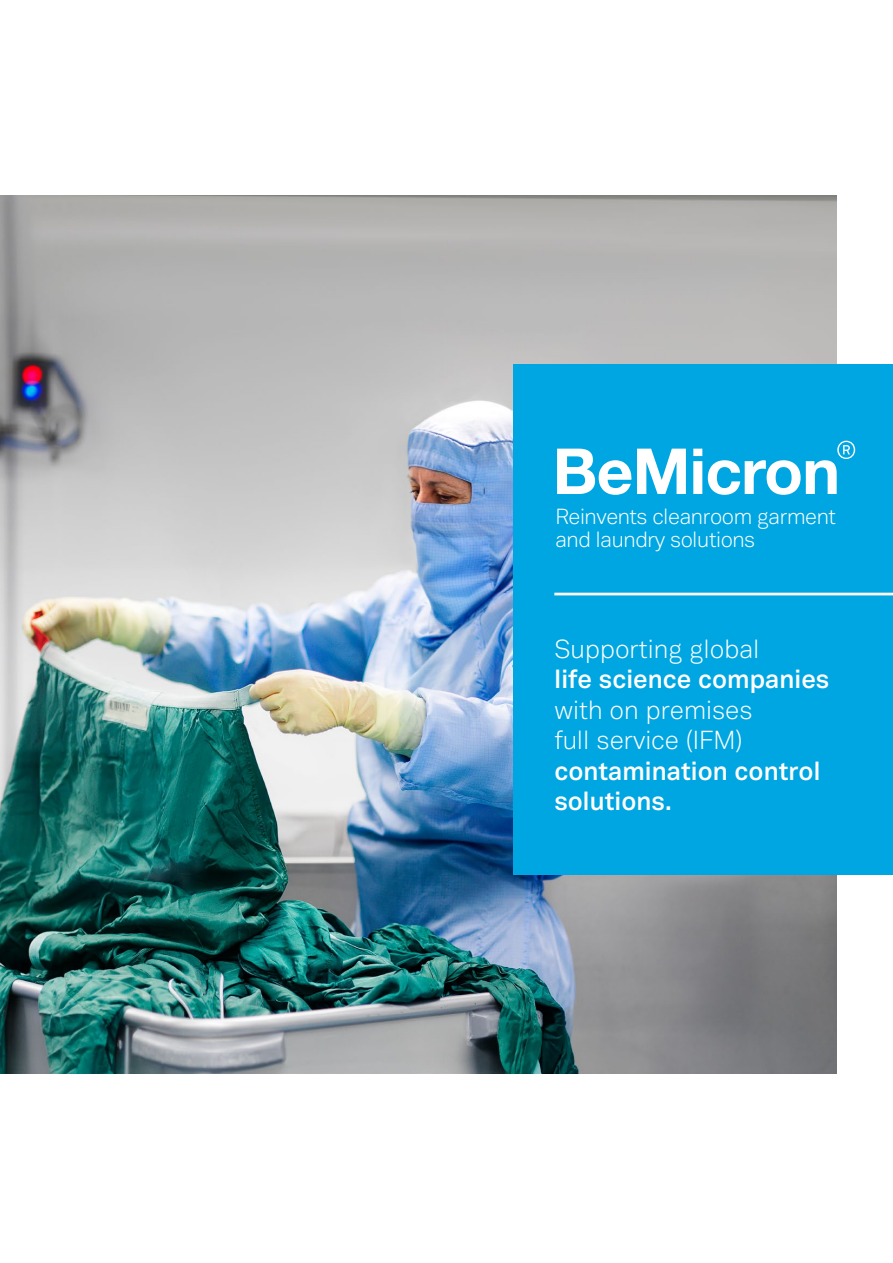
<style>
.page{position:relative;width:893px;height:1263px;background:#fff}
.page>*{position:absolute;margin:0;border:0;box-sizing:border-box;transform-origin:0 0}
.t1{font:600 25.65px/30.5px "Vaud";color:#fff}
.t2{font:300 25.65px/30.5px "Vaud";color:#fff}
.t3{font:300 21.45px/23.1px "Vaud";letter-spacing:-.02em;color:#fff}
</style>
<div class="page">
<img style="left:0;top:196px;width:836px;height:877px">
<div style="left:513px;top:364px;width:380px;height:510px;background:#00a6e1"></div>
<hr style="left:554px;top:593px;width:339px;height:2px;background:#fff">
<svg style="left:557px;top:449px;width:74px;height:46px"></svg>
<svg style="left:637px;top:449px;width:49px;height:45px"></svg>
<svg style="left:693px;top:449px;width:9px;height:45px"></svg>
<svg style="left:708px;top:441px;width:147px;height:54px"></svg>
<p class="t3" style="left:555px;top:505px;width:282px">Reinvents cleanroom garment and laundry solutions</p>
<p class="t2" style="left:554px;top:634px;width:207px">Supporting global</p>
<p class="t1" style="left:554px;top:664px;width:277px">life science companies</p>
<p class="t2" style="left:554px;top:695px;width:200px">with on premises full service (IFM)</p>
<p class="t1" style="left:554px;top:755px;width:268px">contamination control solutions.</p>
</div>
